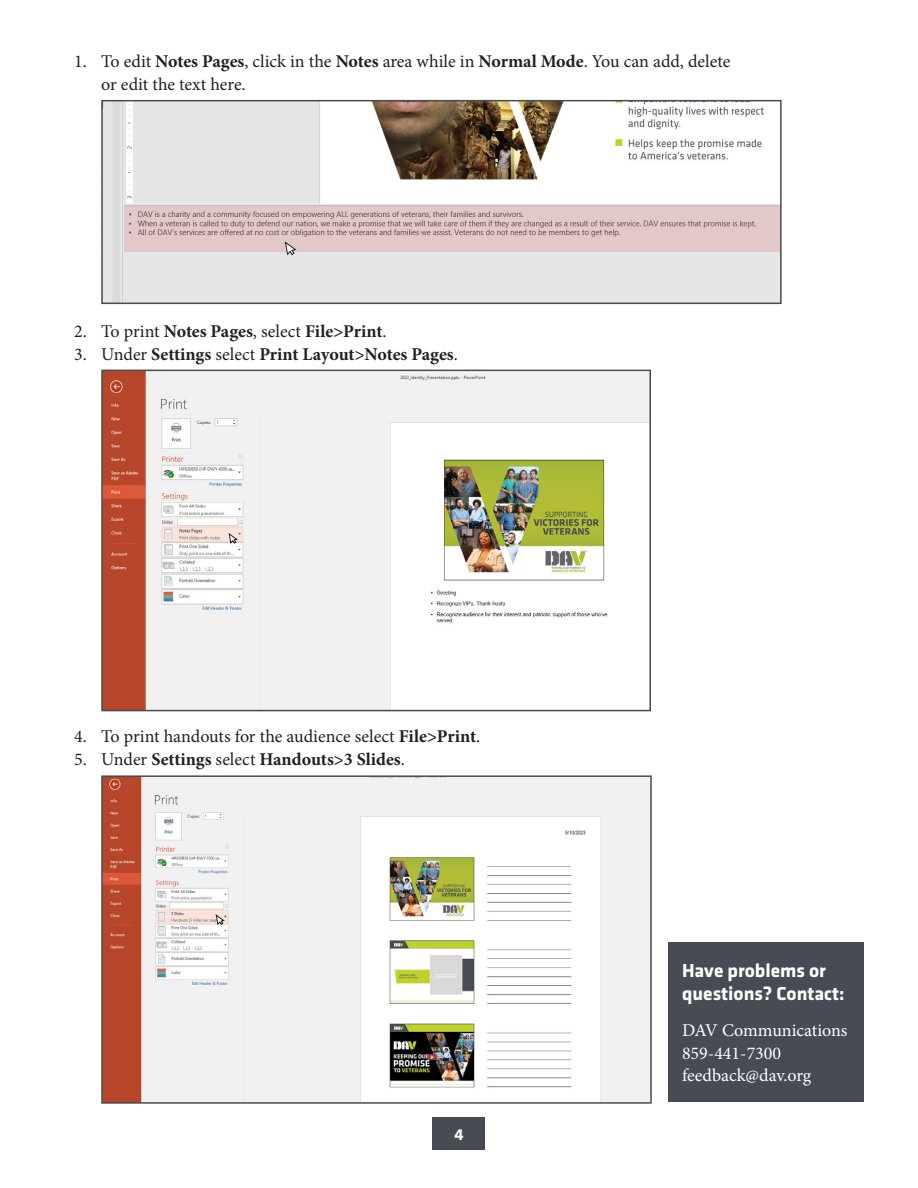
<style>
.page{position:relative;width:918px;height:1188px;background:#fff}
.page>*{position:absolute;margin:0;border:0;box-sizing:border-box;transform-origin:0 0}
.Sub_Hd{font:700 19.5px/23.4px "Klavika";color:#fff}
.t1{font:18px/22.5px "Minion Pro";color:#231f20}
.t2{font:700 18px "Minion Pro";color:#231f20}
.Body_Text_no_space{font:18px "Minion Pro";color:#fff}
.Body_Text_Space_afte{font:18px "Minion Pro";letter-spacing:-.005em;color:#fff}
.t3{font:700 16.5px "Klavika";color:#fff}
.s1{font-weight:700}
.s2{font-weight:400}
</style>
<div class="page">
<div style="left:433px;top:1118px;width:52px;height:32px;background:#464b54"></div>
<img style="left:104px;top:103px;width:675px;height:198px">
<div style="left:101px;top:100px;width:681px;height:204px;border:2px solid #464b54"></div>
<svg style="left:124px;top:205px;width:657px;height:47px;background:#d8bebf"></svg>
<img style="left:104px;top:373px;width:544px;height:335px">
<div style="left:101px;top:370px;width:550px;height:341px;border:2px solid #464b54"></div>
<img style="left:104px;top:778px;width:545px;height:323px">
<div style="left:101px;top:775px;width:551px;height:329px;border:2px solid #464b54"></div>
<div style="left:669px;top:942px;width:195px;height:159px;background:#464b54"></div>
<svg style="left:285px;top:242px;width:12px;height:13px"></svg>
<svg style="left:216px;top:915px;width:9px;height:10px"></svg>
<svg style="left:229px;top:533px;width:9px;height:11px"></svg>
<p class="t1" style="left:101px;top:50px;width:631px;text-indent:-27px">1. To edit <span class="s1">Notes Pages</span>, click in the <span class="s1">Notes</span> area while in <span class="s1">Normal Mode</span>. You can add, delete or edit the text here.</p>
<p class="t2" style="left:74px;top:319px;width:314px"><span class="s2">2. To print</span> Notes Pages<span class="s2">, select</span> File&gt;Print<span class="s2">.</span></p>
<p class="t2" style="left:74px;top:341px;width:385px"><span class="s2">3. Under</span> Settings <span class="s2">select</span> Print Layout&gt;Notes Pages<span class="s2">.</span></p>
<p class="t1" style="left:74px;top:725px;width:408px">4. To print handouts for the audience select <span class="s1">File&gt;Print</span>.</p>
<p class="t2" style="left:74px;top:746px;width:332px"><span class="s2">5. Under</span> Settings <span class="s2">select</span> Handouts&gt;3 Slides<span class="s2">.</span></p>
<p class="t3" style="left:454px;top:1123px;width:11px">4</p>
<p class="Sub_Hd" style="left:682px;top:958px;width:164px">Have problems or questions? Contact:</p>
<p class="Body_Text_no_space" style="left:682px;top:1018px;width:167px">DAV Communications</p>
<p class="Body_Text_no_space" style="left:682px;top:1041px;width:101px">859-441-7300</p>
<p class="Body_Text_Space_afte" style="left:682px;top:1063px;width:131px">feedback@dav.org</p>
</div>
